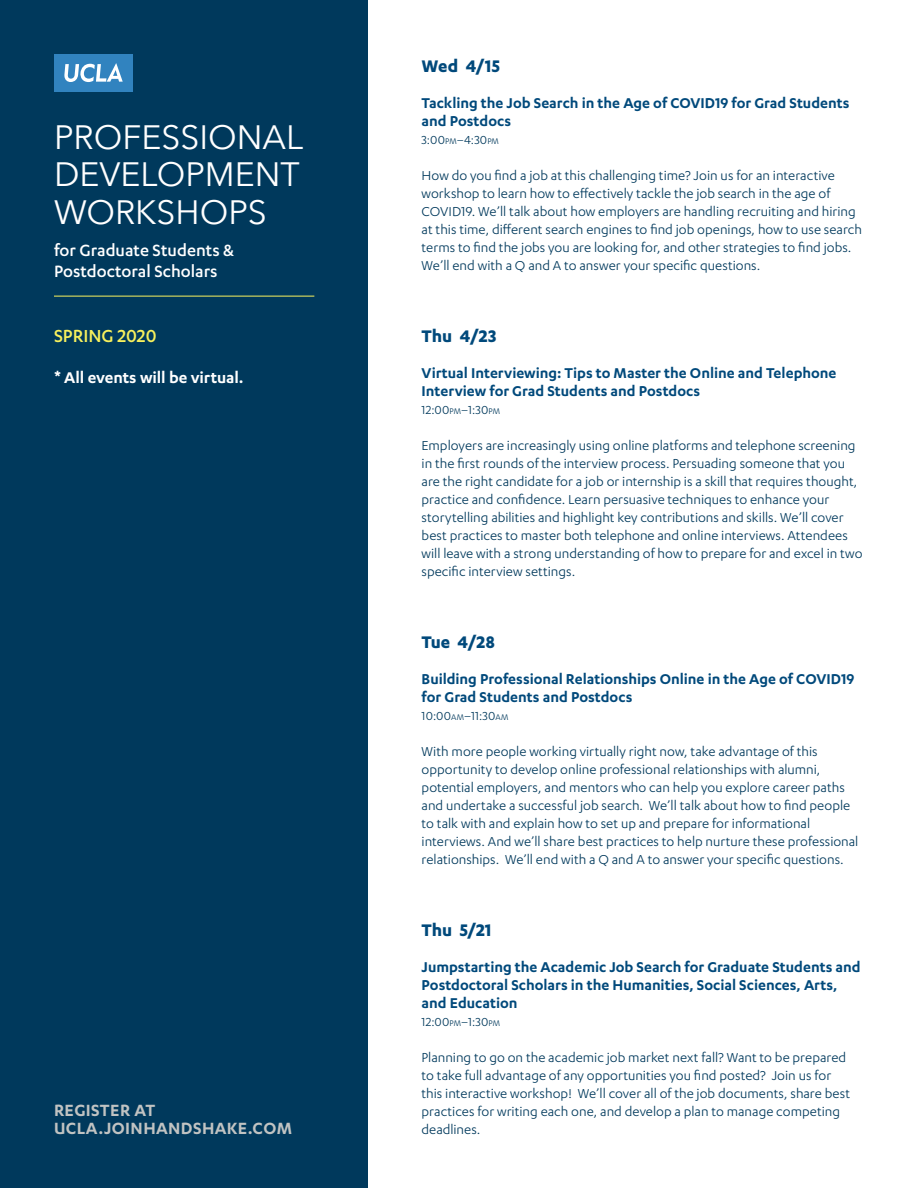
<style>
.page{position:relative;width:918px;height:1188px;background:#fff}
.page>*{position:absolute;margin:0;border:0;box-sizing:border-box;transform-origin:0 0}
.t1{font:33.75px/37.8px "Avenir Next";color:#fff;text-align:justify}
.t2{font:500 20.25px "Karbon";color:#f7f05c}
.t3{font:700 19.5px "Karbon";letter-spacing:-.005em;color:#00497b}
.t4{font:500 18.9px/21.6px "Karbon";color:#fff}
.t5{font:600 18.9px/18.3px "Karbon";letter-spacing:.02em;color:#c1c3c2}
.t6{font:600 18px "Karbon";letter-spacing:-.005em;color:#fff}
.t7{font:600 16.5px/18px "Karbon";color:#00497b}
.t8{font:15px/18px "Karbon";color:#00395c}
.t9{font:13.5px "Karbon";letter-spacing:.015em;color:#00395c}
.t10{font:13.5px "Karbon";color:#00395c}
.s1{font-size:9.45px}
</style>
<div class="page">
<div style="left:0;top:0;width:368px;height:1188px;background:#00395c"></div>
<hr style="left:54px;top:296px;width:260px;height:1px;background:#f7f05c">
<div style="left:54px;top:54px;width:79px;height:38px;background:#3183bf"></div>
<svg style="left:64px;top:63px;width:59px;height:19px"></svg>
<h1 class="t1" style="left:54px;top:116px;width:251px">PROFESSIONAL DEVELOPMENT WORKSHOPS</h1>
<p class="t4" style="left:54px;top:239px;width:182px">for Graduate Students &amp;<br>Postdoctoral Scholars</p>
<h2 class="t2" style="left:54px;top:325px;width:104px">SPRING 2020</h2>
<p class="t6" style="left:54px;top:367px;width:191px">* All events will be virtual.</p>
<p class="t5" style="left:54px;top:1100px;width:240px">REGISTER AT<br>UCLA.JOINHANDSHAKE.COM</p>
<h3 class="t3" style="left:422px;top:55px;width:80px">Wed 4/15</h3>
<p class="t7" style="left:422px;top:93px;width:430px">Tackling the Job Search in the Age of COVID19 for Grad Students and Postdocs</p>
<p class="t9" style="left:422px;top:132px;width:79px">3:00<span class="s1">pm</span>–4:30<span class="s1">pm</span></p>
<p class="t8" style="left:422px;top:166px;width:442px">How do you find a job at this challenging time? Join us for an interactive workshop to learn how to effectively tackle the job search in the age of COVID19. We’ll talk about how employers are handling recruiting and hiring at this time, different search engines to find job openings, how to use search terms to find the jobs you are looking for, and other strategies to find jobs.<br>We’ll end with a Q and A to answer your specific questions.</p>
<h3 class="t3" style="left:422px;top:325px;width:76px">Thu 4/23</h3>
<p class="t7" style="left:422px;top:363px;width:416px">Virtual Interviewing: Tips to Master the Online and Telephone<br>Interview for Grad Students and Postdocs</p>
<p class="t10" style="left:422px;top:402px;width:80px">12:00<span class="s1">pm</span>–1:30<span class="s1">pm</span></p>
<p class="t8" style="left:422px;top:436px;width:443px">Employers are increasingly using online platforms and telephone screening in the first rounds of the interview process. Persuading someone that you are the right candidate for a job or internship is a skill that requires thought, practice and confidence. Learn persuasive techniques to enhance your storytelling abilities and highlight key contributions and skills. We’ll cover best practices to master both telephone and online interviews. Attendees will leave with a strong understanding of how to prepare for and excel in two specific interview settings.</p>
<h3 class="t3" style="left:422px;top:631px;width:75px">Tue 4/28</h3>
<p class="t7" style="left:422px;top:669px;width:434px">Building Professional Relationships Online in the Age of COVID19 for Grad Students and Postdocs</p>
<p class="t9" style="left:422px;top:708px;width:88px">10:00<span class="s1">am</span>–11:30<span class="s1">am</span></p>
<p class="t8" style="left:422px;top:742px;width:438px">With more people working virtually right now, take advantage of this opportunity to develop online professional relationships with alumni, potential employers, and mentors who can help you explore career paths and undertake a successful job search. We’ll talk about how to find people to talk with and explain how to set up and prepare for informational interviews. And we’ll share best practices to help nurture these professional relationships. We’ll end with a Q and A to answer your specific questions.</p>
<h3 class="t3" style="left:422px;top:919px;width:71px">Thu 5/21</h3>
<p class="t7" style="left:422px;top:957px;width:441px">Jumpstarting the Academic Job Search for Graduate Students and<br>Postdoctoral Scholars in the Humanities, Social Sciences, Arts, and Education</p>
<p class="t9" style="left:422px;top:1014px;width:80px">12:00<span class="s1">pm</span>–1:30<span class="s1">pm</span></p>
<p class="t8" style="left:422px;top:1048px;width:430px">Planning to go on the academic job market next fall? Want to be prepared to take full advantage of any opportunities you find posted? Join us for this interactive workshop! We’ll cover all of the job documents, share best practices for writing each one, and develop a plan to manage competing deadlines.</p>
</div>
